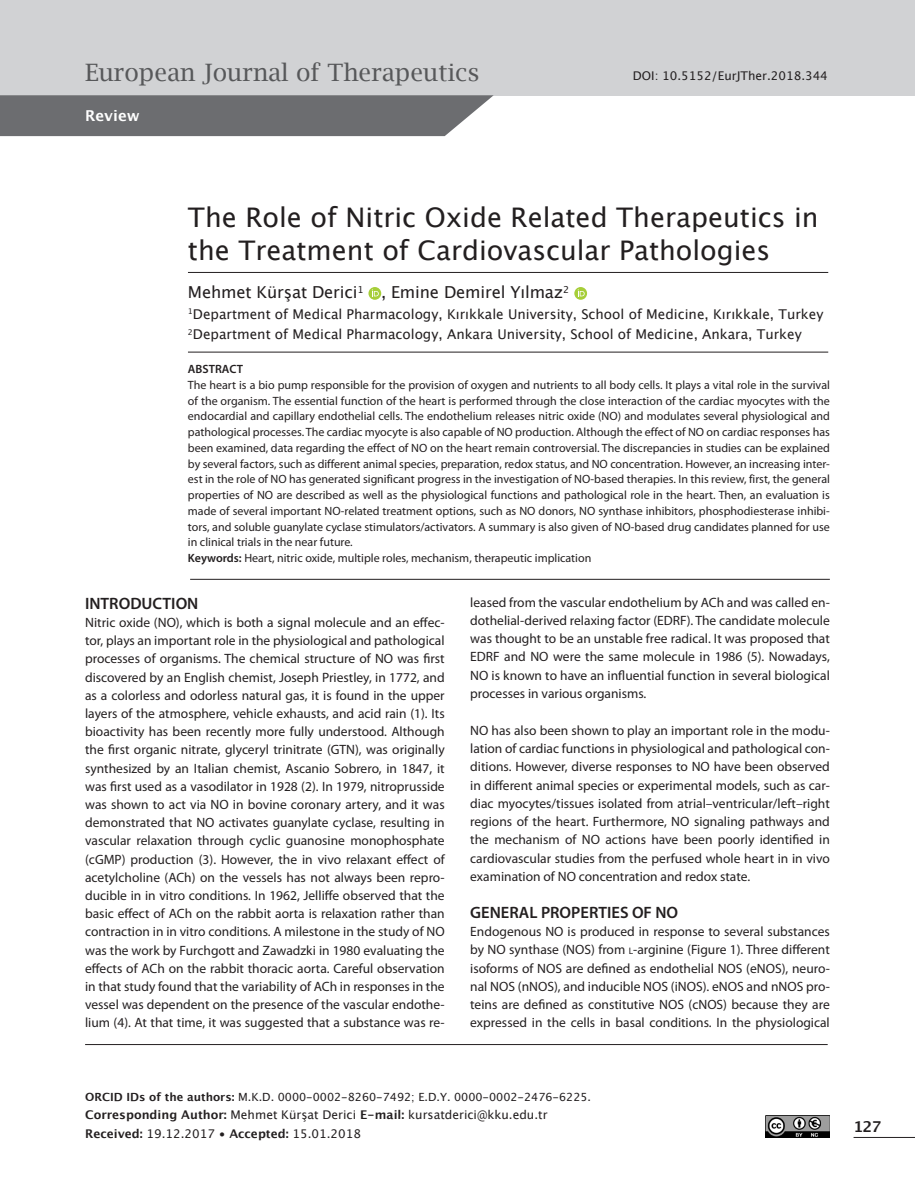
<style>
.page{position:relative;width:915px;height:1191px;background:#fff}
.page>*{position:absolute;margin:0;border:0;box-sizing:border-box;transform-origin:0 0}
.t1{font:27px/32.4px "Lucida Grande";color:#231f20}
.t2{font:24px "Lucida Bright";color:#57585a}
.t3{font:16.5px "Lucida Grande";letter-spacing:-.01em;color:#231f20}
.t4{font:600 16.5px "Myriad Pro";color:#231f20}
.t5{font:700 15px "Lucida Grande";color:#fff}
.t6{font:700 15px "Lucida Grande";color:#231f20}
.t7{font:13.5px/18.1px "Myriad Pro";color:#231f20;text-align:justify}
.t8{font:13.5px "Lucida Grande";color:#231f20}
.t9{font:12px/15.8px "Myriad Pro";color:#231f20;text-align:justify}
.t10{font:12px "Lucida Grande";color:#231f20}
.t11{font:600 12px "Myriad Pro";color:#231f20}
.t12{font:11.25px "Lucida Grande";color:#231f20}
.s1{font-weight:600}
.s2{font-size:9.45px}
.s3{font-weight:700}
</style>
<div class="page">
<div style="left:0;top:0;width:914px;height:95px;background:#d1d2d4"></div>
<svg style="left:368px;top:287px;width:13px;height:13px"></svg>
<svg style="left:372px;top:289px;width:6px;height:7px"></svg>
<svg style="left:574px;top:287px;width:13px;height:13px"></svg>
<svg style="left:577px;top:289px;width:7px;height:7px"></svg>
<hr style="left:188px;top:272px;width:640px;height:1px;background:#231f20">
<hr style="left:188px;top:352px;width:640px;height:1px;background:#231f20">
<hr style="left:85px;top:1044px;width:742px;height:1px;background:#231f20">
<svg style="left:0;top:95px;width:493px;height:41px;background:#737477"></svg>
<hr style="left:853px;top:1137px;width:61px;height:1px;background:#231f20">
<hr style="left:190px;top:579px;width:639px;height:1px;background:#231f20">
<img style="left:765px;top:1115px;width:64px;height:22px">
<p class="t2" style="left:85px;top:58px;width:395px">European Journal of Therapeutics</p>
<p class="t10" style="left:632px;top:68px;width:196px">DOI: 10.5152/EurJTher.2018.344</p>
<p class="t5" style="left:85px;top:103px;width:56px">Review</p>
<p class="t1" style="left:188px;top:202px;width:632px">The Role of Nitric Oxide Related Therapeutics in the Treatment of Cardiovascular Pathologies</p>
<p class="t3" style="left:188px;top:283px;width:383px">Mehmet Kürşat Derici<sup>1</sup> , Emine Demirel Yılmaz<sup>2</sup></p>
<p class="t8" style="left:188px;top:306px;width:636px"><sup>1</sup>Department of Medical Pharmacology, Kırıkkale University, School of Medicine, Kırıkkale, Turkey</p>
<p class="t8" style="left:188px;top:327px;width:615px"><sup>2</sup>Department of Medical Pharmacology, Ankara University, School of Medicine, Ankara, Turkey</p>
<p class="t11" style="left:188px;top:361px;width:56px">ABSTRACT</p>
<p class="t9" style="left:188px;top:377px;width:643px">The heart is a bio pump responsible for the provision of oxygen and nutrients to all body cells. It plays a vital role in the survival of the organism. The essential function of the heart is performed through the close interaction of the cardiac myocytes with the endocardial and capillary endothelial cells. The endothelium releases nitric oxide (NO) and modulates several physiological and pathological processes. The cardiac myocyte is also capable of NO production. Although the effect of NO on cardiac responses has been examined, data regarding the effect of NO on the heart remain controversial. The discrepancies in studies can be explained by several factors, such as different animal species, preparation, redox status, and NO concentration. However, an increasing inter&shy;est in the role of NO has generated significant progress in the investigation of NO-based therapies. In this review, first, the general properties of NO are described as well as the physiological functions and pathological role in the heart. Then, an evaluation is made of several important NO-related treatment options, such as NO donors, NO synthase inhibitors, phosphodiesterase inhibi&shy;tors, and soluble guanylate cyclase stimulators/activators. A summary is also given of NO-based drug candidates planned for use in clinical trials in the near future.</p>
<p class="t9" style="left:188px;top:550px;width:405px"><span class="s1">Keywords:</span> Heart, nitric oxide, multiple roles, mechanism, therapeutic implication</p>
<p class="t4" style="left:85px;top:593px;width:115px">INTRODUCTION</p>
<p class="t7" style="left:85px;top:613px;width:361px">Nitric oxide (NO), which is both a signal molecule and an effec&shy;tor, plays an important role in the physiological and pathological processes of organisms. The chemical structure of NO was first discovered by an English chemist, Joseph Priestley, in 1772, and as a colorless and odorless natural gas, it is found in the upper layers of the atmosphere, vehicle exhausts, and acid rain (1). Its bioactivity has been recently more fully understood. Although the first organic nitrate, glyceryl trinitrate (GTN), was originally synthesized by an Italian chemist, Ascanio Sobrero, in 1847, it was first used as a vasodilator in 1928 (2). In 1979, nitroprusside was shown to act via NO in bovine coronary artery, and it was demonstrated that NO activates guanylate cyclase, resulting in vascular relaxation through cyclic guanosine monophosphate (cGMP) production (3). However, the in vivo relaxant effect of acetylcholine (ACh) on the vessels has not always been repro&shy;ducible in in vitro conditions. In 1962, Jelliffe observed that the basic effect of ACh on the rabbit aorta is relaxation rather than contraction in in vitro conditions. A milestone in the study of NO was the work by Furchgott and Zawadzki in 1980 evaluating the effects of ACh on the rabbit thoracic aorta. Careful observation in that study found that the variability of ACh in responses in the vessel was dependent on the presence of the vascular endothe&shy;lium (4). At that time, it was suggested that a substance was re-</p>
<p class="t7" style="left:470px;top:592px;width:361px">leased from the vascular endothelium by ACh and was called en&shy;dothelial-derived relaxing factor (EDRF). The candidate molecule was thought to be an unstable free radical. It was proposed that EDRF and NO were the same molecule in 1986 (5). Nowadays, NO is known to have an influential function in several biological processes in various organisms.</p>
<p class="t7" style="left:470px;top:721px;width:361px">NO has also been shown to play an important role in the modu&shy;lation of cardiac functions in physiological and pathological con&shy;ditions. However, diverse responses to NO have been observed in different animal species or experimental models, such as car&shy;diac myocytes/tissues isolated from atrial–ventricular/left–right regions of the heart. Furthermore, NO signaling pathways and the mechanism of NO actions have been poorly identified in cardiovascular studies from the perfused whole heart in in vivo examination of NO concentration and redox state.</p>
<p class="t4" style="left:470px;top:901px;width:209px">GENERAL PROPERTIES OF NO</p>
<p class="t7" style="left:470px;top:922px;width:361px">Endogenous NO is produced in response to several substances by NO synthase (NOS) from <span class="s2">l</span>-arginine (Figure 1). Three different isoforms of NOS are defined as endothelial NOS (eNOS), neuro&shy;nal NOS (nNOS), and inducible NOS (iNOS). eNOS and nNOS pro&shy;teins are defined as constitutive NOS (cNOS) because they are expressed in the cells in basal conditions. In the physiological</p>
<p class="t12" style="left:85px;top:1090px;width:507px"><span class="s3">ORCID IDs of the authors:</span> M.K.D. 0000-0002-8260-7492; E.D.Y. 0000-0002-2476-6225.</p>
<p class="t10" style="left:85px;top:1108px;width:464px"><span class="s3">Corresponding Author:</span> Mehmet Kürşat Derici <span class="s3">E-mail:</span> kursatderici@kku.edu.tr</p>
<p class="t10" style="left:85px;top:1126px;width:277px"><span class="s3">Received:</span> 19.12.2017 • <span class="s3">Accepted:</span> 15.01.2018</p>
<p class="t6" style="left:853px;top:1114px;width:29px">127</p>
</div>
